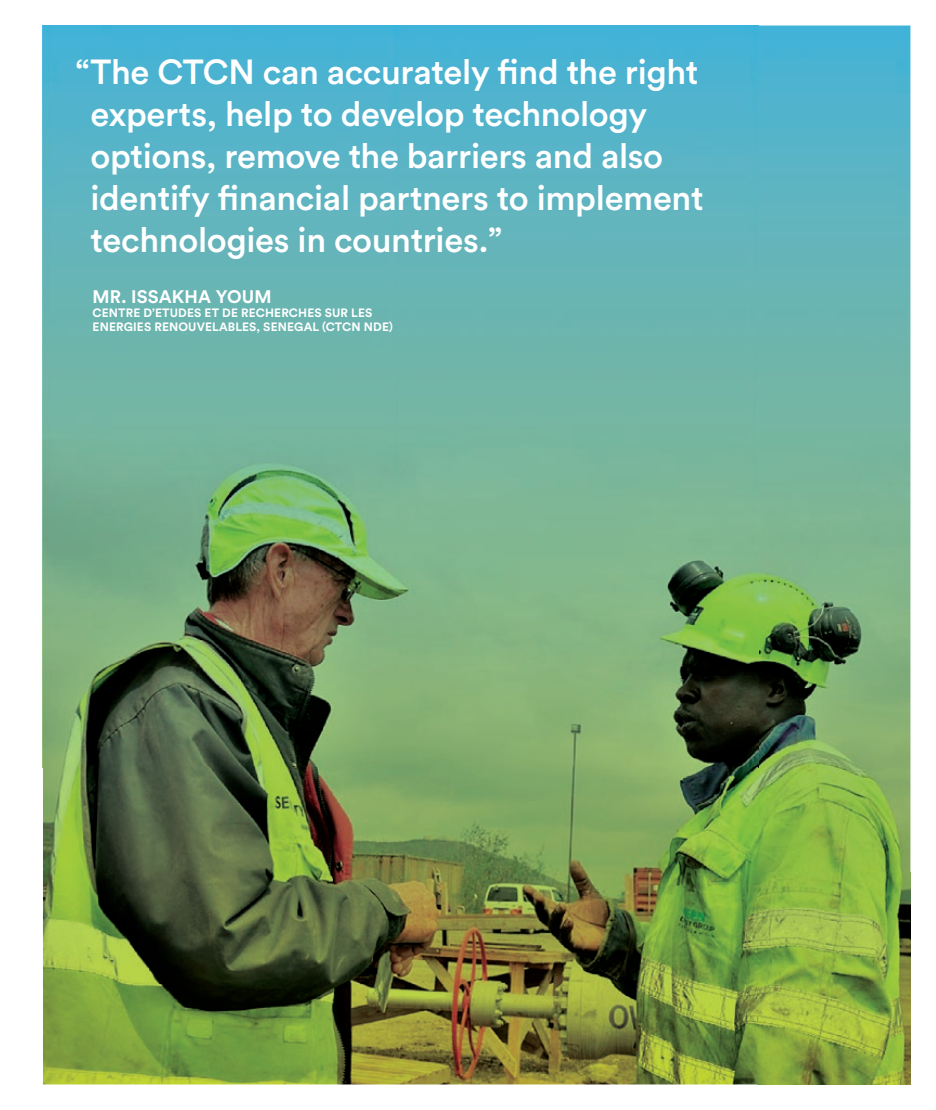
<style>
.page{position:relative;width:936px;height:1110px;background:#fff}
.page>*{position:absolute;margin:0;border:0;box-sizing:border-box;transform-origin:0 0}
.t1{font:500 34.5px/42px "Circular Std";letter-spacing:-.01em;color:#fff}
.t2{font:700 18px "Circular Std";letter-spacing:.01em;color:#fff}
.t3{font:700 12px/14.4px "Circular Std";letter-spacing:.01em;color:#fff}
</style>
<div class="page">
<img style="left:43px;top:26px;width:867px;height:1058px">
<p class="t1" style="left:90px;top:51px;width:614px;text-indent:-15px">“ The CTCN can accurately find the right experts, help to develop technology options, remove the barriers and also identify financial partners to implement technologies in countries.”</p>
<p class="t2" style="left:93px;top:285px;width:180px">MR. ISSAKHA YOUM</p>
<p class="t3" style="left:93px;top:305px;width:302px">CENTRE D’ETUDES ET DE RECHERCHES SUR LES<br>ENERGIES RENOUVELABLES, SENEGAL (CTCN NDE)</p>
</div>
